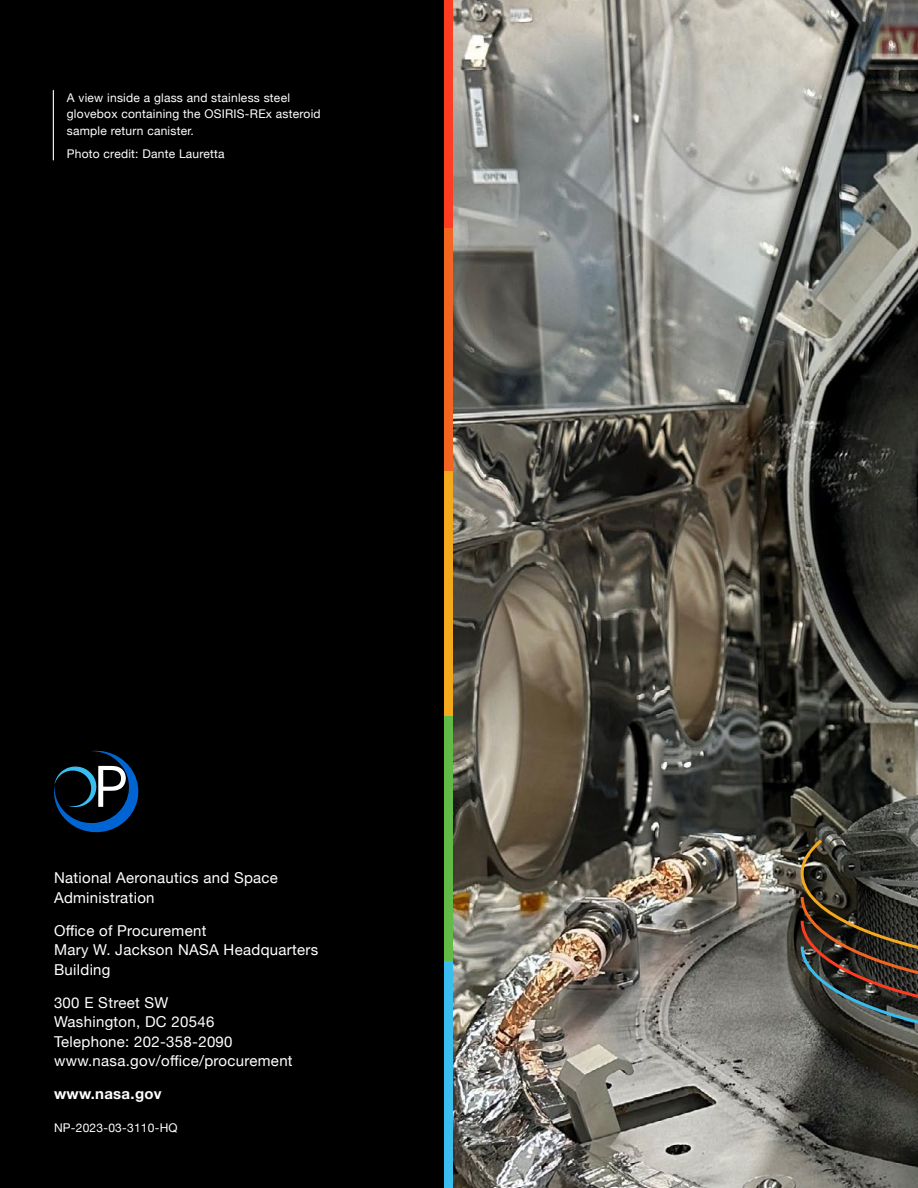
<style>
.page{position:relative;width:918px;height:1188px;background:#fff}
.page>*{position:absolute;margin:0;border:0;box-sizing:border-box;transform-origin:0 0}
.t1{font:15px/19.5px "Helvetica Neue";letter-spacing:.02em;color:#fff}
.t2{font:700 15px "Helvetica Neue";letter-spacing:.02em;color:#fff}
.t3{font:12px/16.5px "Helvetica Neue";letter-spacing:.02em;color:#fff}
</style>
<div class="page">
<img style="left:453px;top:0;width:465px;height:1188px">
<div style="left:0;top:0;width:446px;height:1188px;background:#000"></div>
<hr style="left:53px;top:90px;width:1px;height:70px;background:#fff">
<svg style="left:54px;top:750px;width:85px;height:83px"></svg>
<svg style="left:799px;top:836px;width:119px;height:196px;background:#3e3930"></svg>
<div style="left:444px;top:0;width:9px;height:228px;background:#fc3d21"></div>
<div style="left:444px;top:228px;width:9px;height:245px;background:#f26622"></div>
<div style="left:444px;top:471px;width:9px;height:246px;background:#f5a91c"></div>
<div style="left:444px;top:717px;width:9px;height:245px;background:#61bb46"></div>
<div style="left:444px;top:962px;width:9px;height:226px;background:#3abef0"></div>
<p class="t3" style="left:67px;top:90px;width:255px">A view inside a glass and stainless steel glovebox containing the OSIRIS-REx asteroid sample return canister.</p>
<p class="t3" style="left:67px;top:146px;width:159px">Photo credit: Dante Lauretta</p>
<p class="t1" style="left:54px;top:869px;width:226px">National Aeronautics and Space<br>Administration</p>
<p class="t1" style="left:54px;top:922px;width:266px">Office of Procurement<br>Mary W. Jackson NASA Headquarters<br>Building</p>
<p class="t1" style="left:54px;top:994px;width:240px">300 E Street SW<br>Washington, DC 20546<br>Telephone: 202-358-2090 www.nasa.gov/office/procurement</p>
<p class="t2" style="left:54px;top:1085px;width:109px">www.nasa.gov</p>
<p class="t3" style="left:54px;top:1120px;width:125px">NP-2023-03-3110-HQ</p>
</div>
